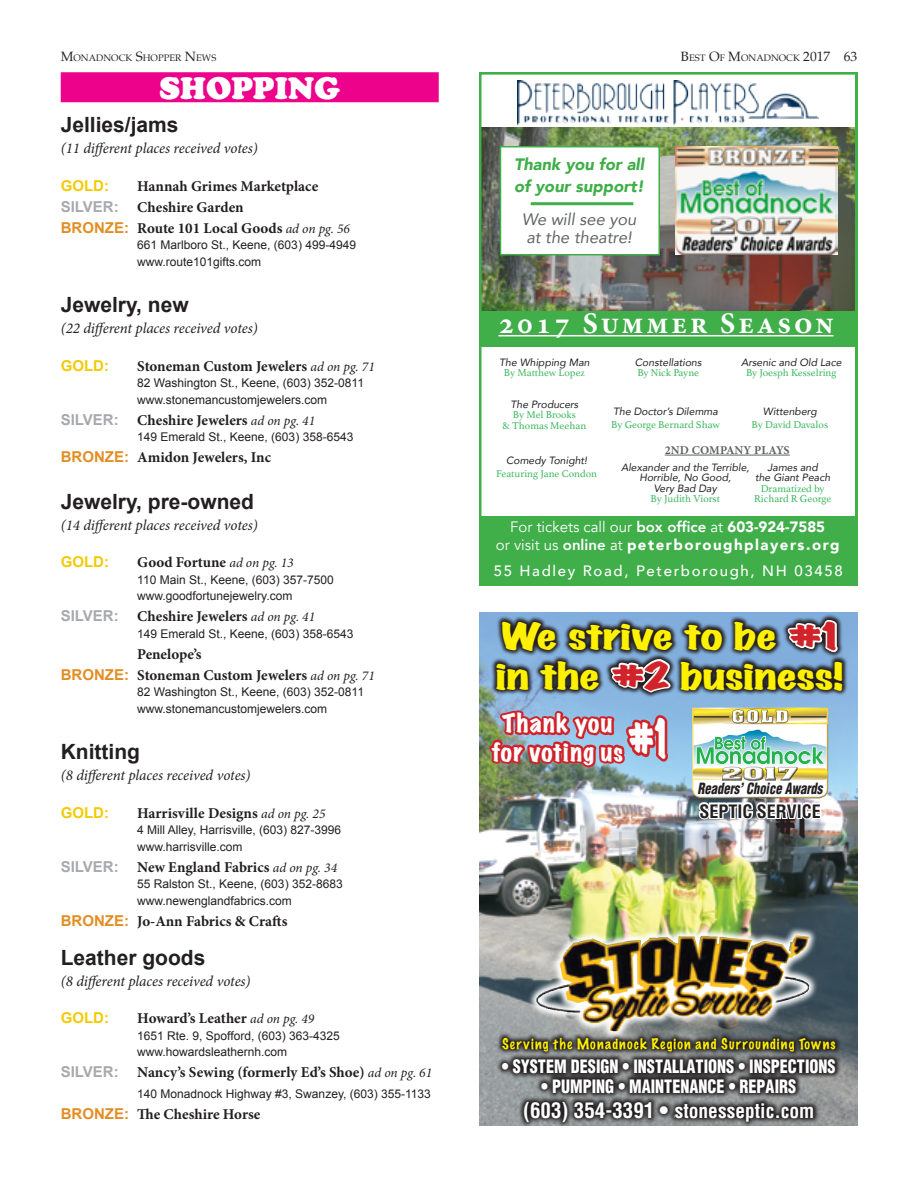
<style>
.page{position:relative;width:918px;height:1188px;background:#fff}
.page>*{position:absolute;margin:0;border:0;box-sizing:border-box;transform-origin:0 0}
.t1{font:expanded 47.4px "Marker Felt";color:#fff;scale:.76 1}
.t2{font:35.85px "Marker Felt Wide";color:#231f20;scale:.81 1}
.t3{font:33px/39.6px "Marker Felt Wide";color:#fff101;scale:1.37 1}
.t4{font:700 30px "Minion Pro";letter-spacing:.1em;color:#fff}
.t5{font:900 30px "Cooper BT";color:#fff}
.t6{font:expanded 23.1px/28.5px "Marker Felt";letter-spacing:.06em;color:#fff;text-align:center}
.t7{font:700 21px "Arial";color:#231f20}
.t8{font:700 condensed 19.5px "Helvetica";color:#fff}
.t9{font:900 condensed 18px "Helvetica";color:#fff;scale:.9 1}
.t10{font:700 condensed 18px "Helvetica";color:#231f20}
.t11{font:italic 900 16.5px/21.6px "Avenir";color:#40ae49}
.t12{font:italic 16.5px/18px "Avenir";color:#626465}
.t13{font:italic 900 condensed 15.15px "Helvetica";color:#231f20;scale:.83 1}
.t14{font:700 15px/21px "Minion Pro";color:#231f20}
.t15{font:italic 15px "Minion Pro";letter-spacing:-.005em;color:#231f20}
.t16{font:900 15px/18px "Avenir";letter-spacing:.1em;color:#fff;text-align:center}
.t17{font:500 15px "Avenir";letter-spacing:.11em;color:#fff}
.t18{font:700 15px "Arial";color:#f4ca05}
.t19{font:100 13.5px "Marker Felt";letter-spacing:.09em;color:#fff101}
.t20{font:12px/16.5px "Arial";color:#231f20}
.t21{font:700 12px "Minion Pro";letter-spacing:.01em;color:#626465}
.t22{font:italic 10.5px/10.5px "Avenir";color:#231f20;text-align:center}
.t23{font:10.5px/10.5px "Athelas";color:#42b861;text-align:center}
.t24{font:9.45px "Palatino";color:#231f20}
.s1{font-size:13.5px}
.s2{font-family:"Arial";color:#a8a9ad}
.s3{font-family:"Arial";color:#e28e25}
.s4{font-weight:400;font-style:italic;font-size:13.5px}
.s5{font-weight:400}
.s6{font-weight:800}
.s7{color:#d1232a}
.s8{font-size:21px}
</style>
<div class="page">
<div style="left:61px;top:72px;width:378px;height:30px;background:#ed028c"></div>
<img style="left:479px;top:612px;width:378px;height:513px">
<svg style="left:490px;top:613px;width:358px;height:85px"></svg>
<svg style="left:786px;top:619px;width:53px;height:35px"></svg>
<svg style="left:496px;top:1032px;width:346px;height:93px"></svg>
<img style="left:527px;top:926px;width:291px;height:115px">
<img style="left:536px;top:936px;width:257px;height:77px">
<img style="left:693px;top:696px;width:135px;height:189px">
<div style="left:720px;top:765px;width:79px;height:16px;background:#f8fbfd"></div>
<div style="left:720px;top:766px;width:79px;height:16px;background:#231f20;opacity:.75"></div>
<img style="left:485px;top:657px;width:187px;height:132px">
<svg style="left:479px;top:72px;width:378px;height:444px"></svg>
<div style="left:479px;top:311px;width:378px;height:36px;background:#40ae49"></div>
<hr style="left:498px;top:335px;width:336px;height:1px;background:#fff">
<div style="left:500px;top:147px;width:159px;height:108px;background:#fff"></div>
<div style="left:500px;top:146px;width:160px;height:109px;border:2px solid #40ae49"></div>
<img style="left:518px;top:80px;width:301px;height:45px">
<img style="left:675px;top:147px;width:162px;height:108px">
<hr style="left:531px;top:202px;width:102px;height:3px;background:#40ae49">
<hr style="left:665px;top:455px;width:125px;height:1px;background:#626465">
<div style="left:479px;top:516px;width:378px;height:69px;background:#40ae49"></div>
<p class="t24" style="left:61px;top:50px;width:157px"><span class="s1">M</span>ONADNOCK <span class="s1">S</span>HOPPER <span class="s1">N</span>EWS</p>
<p class="t24" style="left:681px;top:50px;width:178px"><span class="s1">B</span>EST <span class="s1">O</span>F <span class="s1">M</span>ONADNOCK <span class="s1">2017 63</span></p>
<h3 class="t5" style="left:159px;top:70px;width:182px">SHOPPING</h3>
<h3 class="t7" style="left:61px;top:111px;width:119px">Jellies/jams</h3>
<p class="t15" style="left:61px;top:138px;width:199px">(11 different places received votes)</p>
<p class="t18" style="left:61px;top:176px;width:50px">GOLD:</p>
<h3 class="t11" style="left:514px;top:154px;width:132px">Thank you for all of your support!</h3>
<h3 class="t12" style="left:522px;top:210px;width:116px">We will see you at the theatre!</h3>
<p class="t14" style="left:61px;top:175px;width:291px;text-indent:76px">Hannah Grimes Marketplace<br><span class="s2">SILVER:</span> Cheshire Garden<br><span class="s3">BRONZE:</span> Route 101 Local Goods <span class="s4">ad on pg. 56</span></p>
<p class="t20" style="left:137px;top:237px;width:220px">661 Marlboro St., Keene, (603) 499-4949 www.route101gifts.com</p>
<h3 class="t7" style="left:61px;top:291px;width:130px">Jewelry, new</h3>
<p class="t15" style="left:61px;top:318px;width:199px">(22 different places received votes)</p>
<p class="t18" style="left:61px;top:356px;width:50px">GOLD:</p>
<p class="t14" style="left:137px;top:355px;width:239px">Stoneman Custom Jewelers <span class="s4">ad on pg. 71</span></p>
<p class="t20" style="left:137px;top:375px;width:228px">82 Washington St., Keene, (603) 352-0811 www.stonemancustomjewelers.com</p>
<p class="t14" style="left:61px;top:409px;width:256px"><span class="s2">SILVER:</span> Cheshire Jewelers <span class="s4">ad on pg. 41</span></p>
<p class="t20" style="left:137px;top:429px;width:218px">149 Emerald St., Keene, (603) 358-6543</p>
<p class="t14" style="left:61px;top:447px;width:212px"><span class="s3">BRONZE:</span> Amidon Jewelers, Inc</p>
<h3 class="t7" style="left:61px;top:488px;width:195px">Jewelry, pre-owned</h3>
<p class="t15" style="left:61px;top:515px;width:199px">(14 different places received votes)</p>
<p class="t18" style="left:61px;top:552px;width:50px">GOLD:</p>
<p class="t14" style="left:137px;top:552px;width:158px">Good Fortune <span class="s4">ad on pg. 13</span></p>
<p class="t20" style="left:137px;top:571px;width:198px">110 Main St., Keene, (603) 357-7500 www.goodfortunejewelry.com</p>
<p class="t14" style="left:61px;top:606px;width:256px"><span class="s2">SILVER:</span> Cheshire Jewelers <span class="s4">ad on pg. 41</span></p>
<p class="t20" style="left:137px;top:625px;width:218px">149 Emerald St., Keene, (603) 358-6543</p>
<p class="t14" style="left:61px;top:643px;width:316px;text-indent:76px">Penelope’s<br><span class="s3">BRONZE:</span> Stoneman Custom Jewelers <span class="s4">ad on pg. 71</span></p>
<p class="t20" style="left:137px;top:684px;width:228px">82 Washington St., Keene, (603) 352-0811 www.stonemancustomjewelers.com</p>
<h3 class="t7" style="left:61px;top:738px;width:81px">Knitting</h3>
<p class="t15" style="left:61px;top:765px;width:191px">(8 different places received votes)</p>
<p class="t18" style="left:61px;top:803px;width:50px">GOLD:</p>
<p class="t14" style="left:137px;top:802px;width:190px">Harrisville Designs <span class="s4">ad on pg. 25</span></p>
<p class="t20" style="left:137px;top:822px;width:205px">4 Mill Alley, Harrisville, (603) 827-3996 www.harrisville.com</p>
<p class="t14" style="left:61px;top:856px;width:278px"><span class="s2">SILVER:</span> New England Fabrics <span class="s4">ad on pg. 34</span></p>
<p class="t20" style="left:137px;top:876px;width:207px">55 Ralston St., Keene, (603) 352-8683 www.newenglandfabrics.com</p>
<p class="t14" style="left:61px;top:910px;width:228px"><span class="s3">BRONZE:</span> Jo-Ann Fabrics &amp; Crafts</p>
<h3 class="t7" style="left:61px;top:944px;width:146px">Leather goods</h3>
<p class="t15" style="left:61px;top:971px;width:191px">(8 different places received votes)</p>
<p class="t18" style="left:61px;top:1008px;width:50px">GOLD:</p>
<p class="t14" style="left:137px;top:1008px;width:179px">Howard’s Leather <span class="s4">ad on pg. 49</span></p>
<p class="t20" style="left:137px;top:1027px;width:204px">1651 Rte. 9, Spofford, (603) 363-4325 www.howardsleathernh.com</p>
<p class="t14" style="left:61px;top:1062px;width:373px"><span class="s2">SILVER:</span> Nancy’s Sewing (formerly Ed’s Shoe) <span class="s4">ad on pg. 61</span></p>
<p class="t20" style="left:137px;top:1086px;width:295px">140 Monadnock Highway #3, Swanzey, (603) 355-1133</p>
<p class="t14" style="left:61px;top:1104px;width:201px"><span class="s3">BRONZE:</span> The Cheshire Horse</p>
<h3 class="t4" style="left:498px;top:302px;width:337px">2017 Summer Season</h3>
<p class="t22" style="left:499px;top:357px;width:92px">The Whipping Man</p>
<p class="t23" style="left:504px;top:367px;width:83px">By Matthew Lopez</p>
<p class="t22" style="left:635px;top:357px;width:68px">Constellations</p>
<p class="t23" style="left:637px;top:367px;width:63px">By Nick Payne</p>
<p class="t22" style="left:741px;top:357px;width:102px">Arsenic and Old Lace</p>
<p class="t23" style="left:746px;top:367px;width:92px">By Joesph Kesselring</p>
<p class="t22" style="left:510px;top:399px;width:69px">The Producers</p>
<p class="t23" style="left:503px;top:409px;width:85px">By Mel Brooks<br>&amp; Thomas Meehan</p>
<p class="t22" style="left:613px;top:406px;width:106px">The Doctor’s Dilemma</p>
<p class="t22" style="left:763px;top:406px;width:55px">Wittenberg</p>
<p class="t23" style="left:752px;top:419px;width:78px">By David Davalos</p>
<p class="t23" style="left:611px;top:419px;width:110px">By George Bernard Shaw</p>
<p class="t21" style="left:665px;top:442px;width:126px">2ND COMPANY PLAYS</p>
<p class="t22" style="left:506px;top:455px;width:83px">Comedy Tonight!</p>
<p class="t23" style="left:496px;top:468px;width:103px">Featuring Jane Condon</p>
<p class="t22" style="left:621px;top:462px;width:130px">Alexander and the Terrible,<br>Horrible, No Good,<br>Very Bad Day</p>
<p class="t23" style="left:651px;top:493px;width:71px">By Judith Viorst</p>
<p class="t22" style="left:755px;top:462px;width:77px">James and<br>the Giant Peach</p>
<p class="t23" style="left:754px;top:483px;width:79px">Dramatized by<br>Richard R George</p>
<p class="t16" style="left:496px;top:517px;width:345px"><span class="s5">For tickets call our</span> <span class="s6">box office</span> <span class="s5">at</span> 603-924-7585<br><span class="s5">or visit us</span> <span class="s6">online</span> <span class="s5">at</span> peterboroughplayers.org</p>
<p class="t17" style="left:494px;top:558px;width:350px">55 Hadley Road, Peterborough, NH 03458</p>
<h3 class="t3" style="left:496px;top:618px;width:255px">We strive to be <span class="s7">#1 </span>in the <span class="s7">#2</span> business!</h3>
<h3 class="t6" style="left:492px;top:709px;width:133px">Thank you for voting us</h3>
<h1 class="t1" style="left:627px;top:701px;width:61px">#1</h1>
<p class="t13" style="left:698px;top:779px;width:152px">Readers’ Choice Awards</p>
<h3 class="t10" style="left:699px;top:800px;width:123px">SEPTIC SERVICE</h3>
<h2 class="t2" style="left:774px;top:805px;width:41px">#1</h2>
<p class="t19" style="left:502px;top:1033px;width:335px">Serving the Monadnock Region and Surrounding Towns</p>
<h3 class="t9" style="left:502px;top:1055px;width:372px">• SYSTEM DESIGN • INSTALLATIONS • INSPECTIONS</h3>
<h3 class="t9" style="left:541px;top:1075px;width:285px">• PUMPING • MAINTENANCE • REPAIRS</h3>
<h3 class="t8" style="left:523px;top:1099px;width:293px"><span class="s8">(603) 354-3391 • .</span>stonesseptic.com</h3>
</div>
